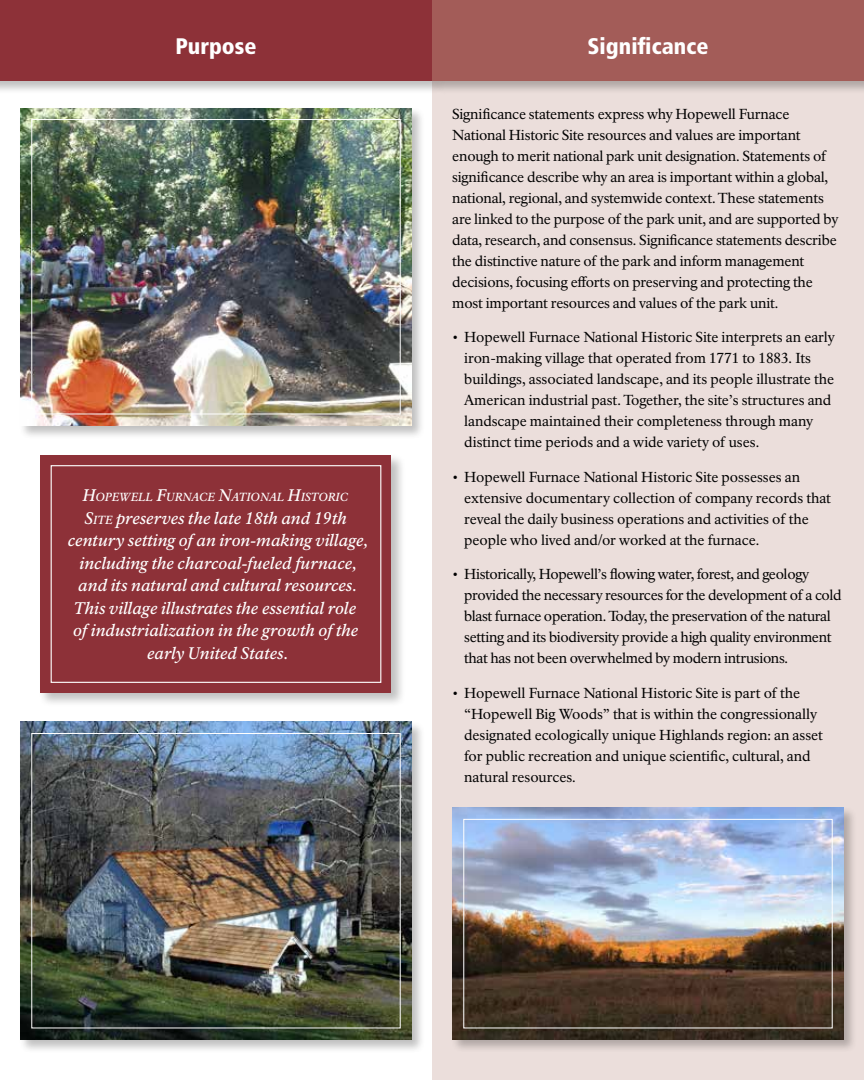
<style>
.page{position:relative;width:864px;height:1080px;background:#fff}
.page>*{position:absolute;margin:0;border:0;box-sizing:border-box;transform-origin:0 0}
.t1{font:900 condensed 22.5px "Frutiger LT Std";color:#fff}
.t2{font:italic 16.5px/22.5px "NPS Rawlinson OT Med";color:#fff;text-align:center}
.t3{font:14.25px/21px "NPS Rawlinson OT";letter-spacing:-.01em;color:#000}
.t4{font:italic 11.55px "NPS Rawlinson OT Med";color:#fff}
.s1{font-size:16.5px}
.s2{font-style:inherit}
.s3{font-size:11.55px}
</style>
<div class="page">
<div style="left:432px;top:81px;width:432px;height:999px;background:#ebdedb"></div>
<div style="left:0;top:0;width:446px;height:95px;background:#000;opacity:.25"></div>
<div style="left:0;top:0;width:432px;height:81px;background:#8d3138"></div>
<div style="left:430px;top:0;width:434px;height:95px;background:#000;opacity:.25"></div>
<div style="left:432px;top:0;width:432px;height:81px;background:#a35c58"></div>
<div style="left:38px;top:453px;width:368px;height:254px;background:#000;opacity:.25"></div>
<div style="left:40px;top:455px;width:352px;height:238px;background:#8d3138"></div>
<div style="left:18px;top:106px;width:408px;height:333px;background:#000;opacity:.25"></div>
<img style="left:20px;top:108px;width:392px;height:318px">
<div style="left:31px;top:119px;width:370px;height:295px;border:1px solid #fff"></div>
<div style="left:18px;top:720px;width:408px;height:333px;background:#000;opacity:.25"></div>
<img style="left:20px;top:722px;width:392px;height:318px">
<div style="left:31px;top:733px;width:370px;height:295px;border:1px solid #fff"></div>
<div style="left:450px;top:806px;width:408px;height:247px;background:#000;opacity:.25"></div>
<img style="left:452px;top:808px;width:392px;height:232px">
<div style="left:463px;top:819px;width:370px;height:209px;border:1px solid #fff"></div>
<div style="left:51px;top:465px;width:330px;height:218px;border:1px solid #fff"></div>
<h1 class="t1" style="left:175px;top:33px;width:83px">Purpose</h1>
<h1 class="t1" style="left:588px;top:33px;width:122px">Significance</h1>
<p class="t4" style="left:82px;top:491px;width:267px"><span class="s1">H</span>OPEWELL <span class="s1">F</span>URNACE <span class="s1">N</span>ATIONAL <span class="s1">H</span>ISTORIC</p>
<p class="t2" style="left:68px;top:507px;width:302px"><span class="s2">S</span><span class="s3">ITE</span> preserves the late 18th and 19th century setting of an iron-making village, including the charcoal-fueled furnace, and its natural and cultural resources.<br>This village illustrates the essential role of industrialization in the growth of the early United States.</p>
<p class="t3" style="left:452px;top:103px;width:388px">Significance statements express why Hopewell Furnace National Historic Site resources and values are important enough to merit national park unit designation. Statements of significance describe why an area is important within a global, national, regional, and systemwide context. These statements are linked to the purpose of the park unit, and are supported by data, research, and consensus. Significance statements describe the distinctive nature of the park and inform management decisions, focusing efforts on preserving and protecting the most important resources and values of the park unit.</p>
<p class="t3" style="left:464px;top:327px;width:372px;text-indent:-12px">• Hopewell Furnace National Historic Site interprets an early iron-making village that operated from 1771 to 1883. Its buildings, associated landscape, and its people illustrate the American industrial past. Together, the site’s structures and landscape maintained their completeness through many distinct time periods and a wide variety of uses.</p>
<p class="t3" style="left:464px;top:466px;width:368px;text-indent:-12px">• Hopewell Furnace National Historic Site possesses an extensive documentary collection of company records that reveal the daily business operations and activities of the people who lived and/or worked at the furnace.</p>
<p class="t3" style="left:464px;top:564px;width:379px;text-indent:-12px">• Historically, Hopewell’s flowing water, forest, and geology provided the necessary resources for the development of a cold blast furnace operation. Today, the preservation of the natural setting and its biodiversity provide a high quality environment that has not been overwhelmed by modern intrusions.</p>
<p class="t3" style="left:464px;top:682px;width:360px;text-indent:-12px">• Hopewell Furnace National Historic Site is part of the “Hopewell Big Woods” that is within the congressionally designated ecologically unique Highlands region: an asset for public recreation and unique scientific, cultural, and natural resources.</p>
</div>
